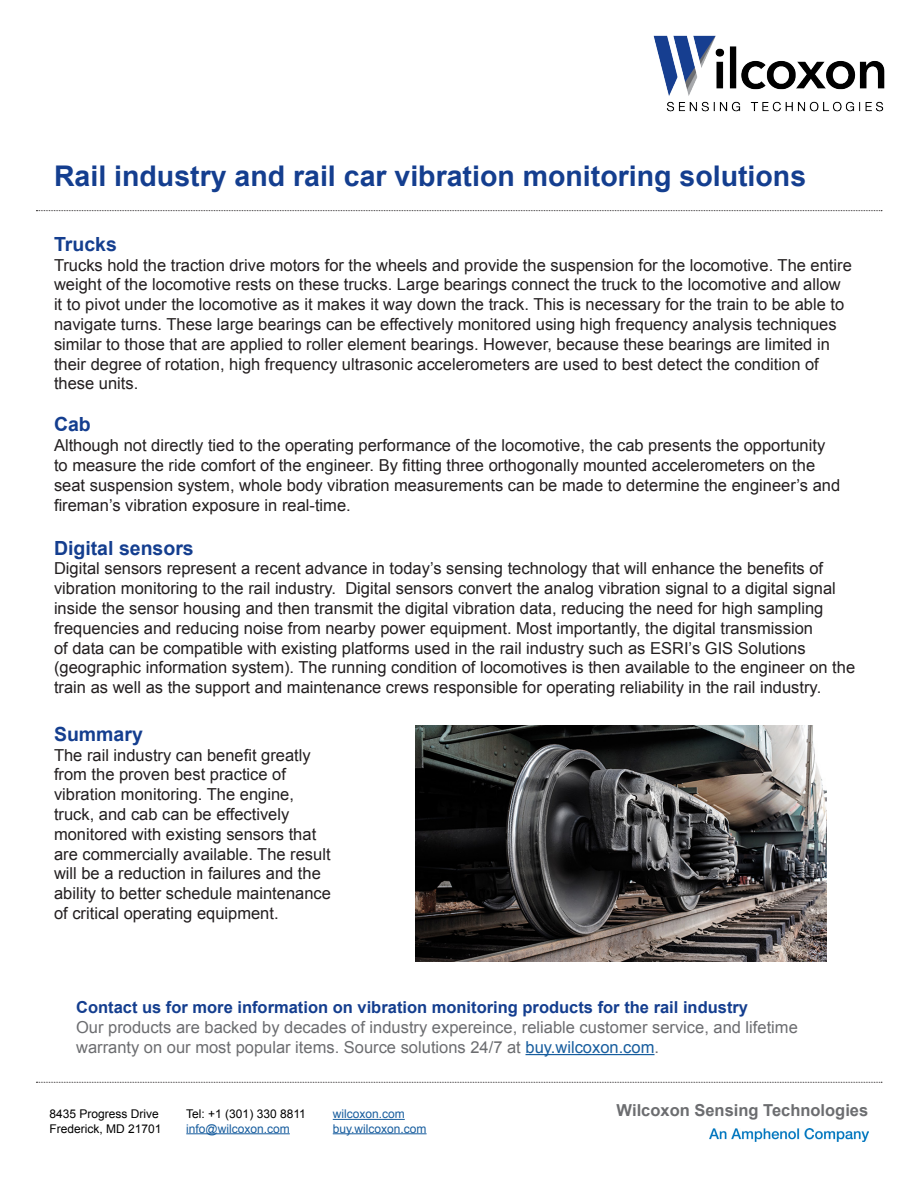
<style>
.page{position:relative;width:918px;height:1188px;background:#fff}
.page>*{position:absolute;margin:0;border:0;box-sizing:border-box;transform-origin:0 0}
.t1{font:700 28.5px "Arial";color:#143e8f}
.t2{font:700 19.5px "Arial";color:#143e8f}
.t3{font:16.5px/19.8px "Arial";color:#231f20}
.t4{font:16.5px/19.8px "Arial";color:#6c6d70}
.t5{font:700 16.5px "Arial";color:#143e8f}
.t6{font:700 16.5px "Arial";color:#6c6d70}
.t7{font:12px "Arial";color:#000}
.t8{font:12px "Arial";color:#175d9e}
.s1{color:#175d9e}
</style>
<div class="page">
<svg style="left:36px;top:210px;width:846px;height:1px"></svg>
<hr style="left:526px;top:1054px;width:129px;height:1px;background:#175d9e">
<img style="left:416px;top:725px;width:410px;height:236px">
<hr style="left:186px;top:1133px;width:104px;height:1px;background:#175d9e">
<img style="left:653px;top:35px;width:232px;height:77px">
<hr style="left:333px;top:1119px;width:72px;height:1px;background:#175d9e">
<hr style="left:333px;top:1133px;width:94px;height:1px;background:#175d9e">
<img style="left:709px;top:1128px;width:159px;height:14px">
<svg style="left:36px;top:1082px;width:846px;height:1px"></svg>
<p class="t1" style="left:54px;top:157px;width:754px">Rail industry and rail car vibration monitoring solutions</p>
<p class="t2" style="left:54px;top:231px;width:64px">Trucks</p>
<p class="t3" style="left:54px;top:255px;width:799px">Trucks hold the traction drive motors for the wheels and provide the suspension for the locomotive. The entire weight of the locomotive rests on these trucks. Large bearings connect the truck to the locomotive and allow it to pivot under the locomotive as it makes it way down the track. This is necessary for the train to be able to navigate turns. These large bearings can be effectively monitored using high frequency analysis techniques similar to those that are applied to roller element bearings. However, because these bearings are limited in their degree of rotation, high frequency ultrasonic accelerometers are used to best detect the condition of these units.</p>
<p class="t2" style="left:54px;top:412px;width:38px">Cab</p>
<p class="t3" style="left:54px;top:436px;width:788px">Although not directly tied to the operating performance of the locomotive, the cab presents the opportunity to measure the ride comfort of the engineer. By fitting three orthogonally mounted accelerometers on the seat suspension system, whole body vibration measurements can be made to determine the engineer’s and fireman’s vibration exposure in real-time.</p>
<p class="t2" style="left:54px;top:535px;width:141px">Digital sensors</p>
<p class="t3" style="left:54px;top:559px;width:803px">Digital sensors represent a recent advance in today’s sensing technology that will enhance the benefits of vibration monitoring to the rail industry. Digital sensors convert the analog vibration signal to a digital signal inside the sensor housing and then transmit the digital vibration data, reducing the need for high sampling frequencies and reducing noise from nearby power equipment. Most importantly, the digital transmission<br>of data can be compatible with existing platforms used in the rail industry such as ESRI’s GIS Solutions (geographic information system). The running condition of locomotives is then available to the engineer on the train as well as the support and maintenance crews responsible for operating reliability in the rail industry.</p>
<p class="t2" style="left:54px;top:721px;width:90px">Summary</p>
<p class="t3" style="left:54px;top:745px;width:278px">The rail industry can benefit greatly from the proven best practice of vibration monitoring. The engine, truck, and cab can be effectively monitored with existing sensors that are commercially available. The result will be a reduction in failures and the ability to better schedule maintenance of critical operating equipment.</p>
<p class="t5" style="left:76px;top:996px;width:673px">Contact us for more information on vibration monitoring products for the rail industry</p>
<p class="t4" style="left:76px;top:1018px;width:723px">Our products are backed by decades of industry expereince, reliable customer service, and lifetime warranty on our most popular items. Source solutions 24/7 at <span class="s1">buy.wilcoxon.com</span>.</p>
<p class="t7" style="left:50px;top:1106px;width:111px">8435 Progress Drive</p>
<p class="t7" style="left:50px;top:1120px;width:114px">Frederick, MD 21701</p>
<p class="t7" style="left:186px;top:1106px;width:121px">Tel: +1 (301) 330 8811</p>
<p class="t8" style="left:186px;top:1120px;width:105px">info@wilcoxon.com</p>
<p class="t8" style="left:333px;top:1106px;width:74px">wilcoxon.com</p>
<p class="t8" style="left:333px;top:1120px;width:95px">buy.wilcoxon.com</p>
<p class="t6" style="left:617px;top:1099px;width:253px">Wilcoxon Sensing Technologies</p>
</div>
